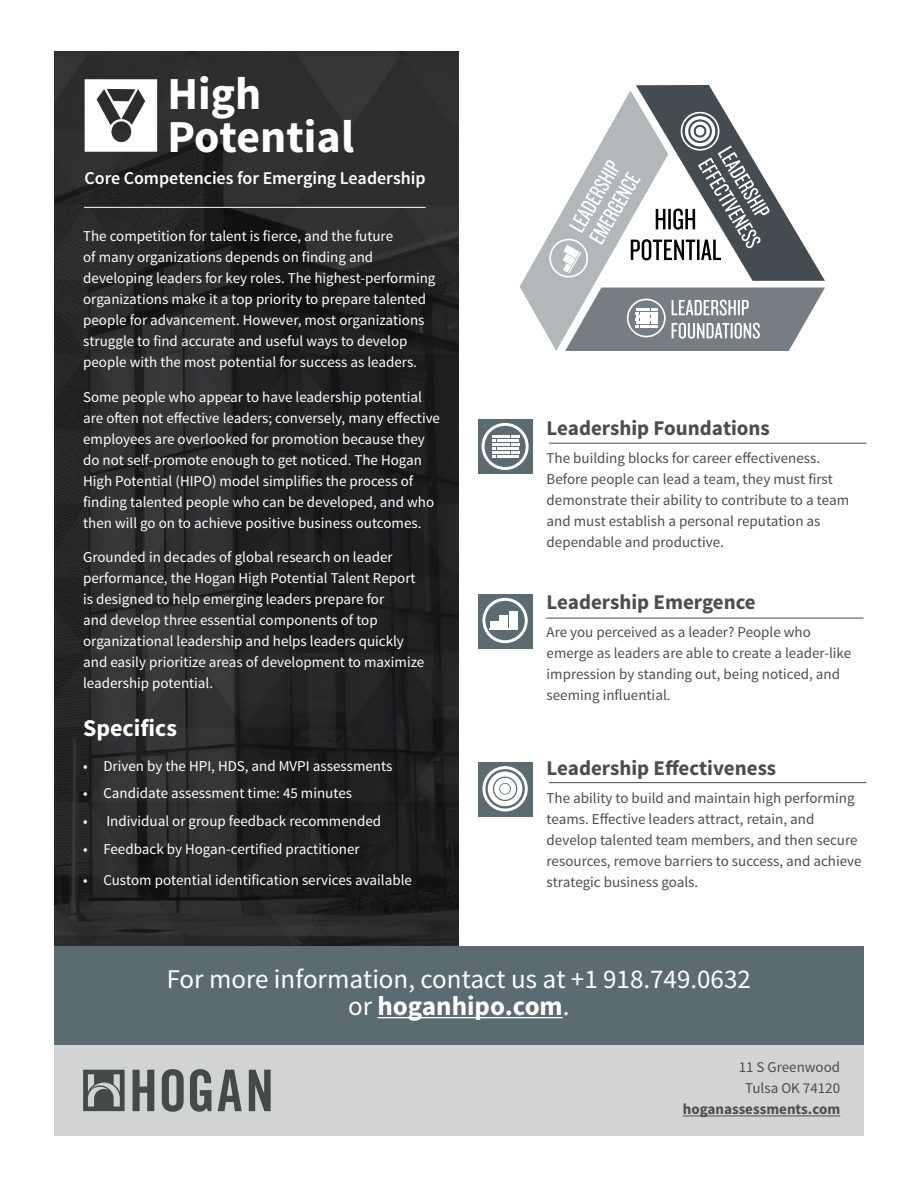
<style>
.page{position:relative;width:918px;height:1188px;background:#fff}
.page>*{position:absolute;margin:0;border:0;box-sizing:border-box;transform-origin:0 0}
.t1{font:700 45.75px/43.8px "Source Sans Pro";color:#fff}
.t2{font:27px/27px "Source Sans Pro";color:#fff;text-align:center}
.t3{font:700 24px "Source Sans Pro";color:#fff}
.t4{font:700 21px "Source Sans Pro";color:#4d4d4f}
.t5{font:600 18px "Source Sans Pro";color:#fff}
.t6{font:15px/21px "Source Sans Pro";color:#fff}
.t7{font:15px/21px "Source Sans Pro";color:#4d4d4f}
.t8{font:700 15px "Source Sans Pro";color:#4d4d4f}
.s1{font-weight:700}
</style>
<div class="page">
<img style="left:54px;top:52px;width:405px;height:895px">
<hr style="left:84px;top:207px;width:342px;height:1px;background:#fff">
<hr style="left:549px;top:443px;width:317px;height:1px;background:#4d4d4f">
<hr style="left:546px;top:618px;width:318px;height:1px;background:#4d4d4f">
<hr style="left:549px;top:782px;width:317px;height:1px;background:#4d4d4f">
<svg style="left:478px;top:419px;width:54px;height:55px;fill:#5a6b72"></svg>
<div style="left:482px;top:423px;width:47px;height:47px;border:3px solid #fff;border-radius:50%"></div>
<svg style="left:493px;top:435px;width:26px;height:23px"></svg>
<div style="left:478px;top:594px;width:54px;height:55px;background:#5a6b72"></div>
<div style="left:482px;top:598px;width:46px;height:45px;border:3px solid #fff;border-radius:50%"></div>
<div style="left:509px;top:611px;width:9px;height:17px;background:#fff"></div>
<div style="left:499px;top:616px;width:9px;height:12px;background:#fff"></div>
<div style="left:490px;top:622px;width:9px;height:6px;background:#fff"></div>
<svg style="left:490px;top:629px;width:28px;height:1px"></svg>
<div style="left:478px;top:762px;width:54px;height:55px;background:#5a6b72"></div>
<svg style="left:484px;top:768px;width:42px;height:42px"></svg>
<div style="left:482px;top:766px;width:46px;height:45px;border:3px solid #fff;border-radius:50%"></div>
<svg style="left:490px;top:774px;width:30px;height:30px"></svg>
<div style="left:488px;top:772px;width:34px;height:34px;border:5px solid #fff;border-radius:50%"></div>
<svg style="left:497px;top:780px;width:17px;height:17px"></svg>
<div style="left:494px;top:778px;width:22px;height:22px;border:5px solid #fff;border-radius:50%"></div>
<div style="left:500px;top:784px;width:10px;height:10px;background:#fff;border-radius:50%"></div>
<svg style="left:520px;top:85px;width:305px;height:266px"></svg>
<div style="left:54px;top:1045px;width:810px;height:91px;background:#d1d3d4"></div>
<svg style="left:83px;top:1070px;width:42px;height:41px"></svg>
<svg style="left:133px;top:1069px;width:138px;height:43px"></svg>
<hr style="left:683px;top:1116px;width:157px;height:1px;background:#4d4d4f">
<div style="left:54px;top:947px;width:810px;height:98px;background:#5a6b72"></div>
<hr style="left:378px;top:1017px;width:185px;height:1px;background:#fff">
<svg style="left:85px;top:79px;width:72px;height:73px"></svg>
<h1 class="t1" style="left:167px;top:73px;width:188px">High<br>Potential</h1>
<p class="t5" style="left:85px;top:167px;width:342px">Core Competencies for Emerging Leadership</p>
<p class="t6" style="left:83px;top:226px;width:354px">The competition for talent is fierce, and the future<br>of many organizations depends on finding and developing leaders for key roles. The highest-performing organizations make it a top priority to prepare talented people for advancement. However, most organizations struggle to find accurate and useful ways to develop people with the most potential for success as leaders.</p>
<p class="t6" style="left:83px;top:387px;width:358px">Some people who appear to have leadership potential are often not effective leaders; conversely, many effective employees are overlooked for promotion because they do not self-promote enough to get noticed. The Hogan High Potential (HIPO) model simplifies the process of finding talented people who can be developed, and who then will go on to achieve positive business outcomes.</p>
<p class="t6" style="left:83px;top:547px;width:343px">Grounded in decades of global research on leader performance, the Hogan High Potential Talent Report is designed to help emerging leaders prepare for<br>and develop three essential components of top organizational leadership and helps leaders quickly and easily prioritize areas of development to maximize leadership potential.</p>
<h3 class="t3" style="left:83px;top:713px;width:95px">Specifics</h3>
<p class="t6" style="left:83px;top:756px;width:311px">• Driven by the HPI, HDS, and MVPI assessments</p>
<p class="t6" style="left:83px;top:783px;width:270px">• Candidate assessment time: 45 minutes</p>
<p class="t6" style="left:83px;top:811px;width:299px">• Individual or group feedback recommended</p>
<p class="t6" style="left:83px;top:839px;width:278px">• Feedback by Hogan-certified practitioner</p>
<p class="t6" style="left:83px;top:870px;width:330px">• Custom potential identification services available</p>
<h3 class="t4" style="left:547px;top:414px;width:225px">Leadership Foundations</h3>
<p class="t7" style="left:547px;top:447px;width:304px">The building blocks for career effectiveness.<br>Before people can lead a team, they must first demonstrate their ability to contribute to a team and must establish a personal reputation as dependable and productive.</p>
<h3 class="t4" style="left:547px;top:588px;width:211px">Leadership Emergence</h3>
<p class="t7" style="left:547px;top:621px;width:306px">Are you perceived as a leader? People who emerge as leaders are able to create a leader-like impression by standing out, being noticed, and seeming influential.</p>
<h3 class="t4" style="left:547px;top:755px;width:231px">Leadership Effectiveness</h3>
<p class="t7" style="left:547px;top:788px;width:317px">The ability to build and maintain high performing teams. Effective leaders attract, retain, and develop talented team members, and then secure resources, remove barriers to success, and achieve strategic business goals.</p>
<h2 class="t2" style="left:167px;top:966px;width:586px">For more information, contact us at +1 918.749.0632 or <span class="s1">hoganhipo.com</span>.</h2>
<p class="t7" style="left:739px;top:1057px;width:103px;text-align:center">11 S Greenwood<br>Tulsa OK 74120</p>
<p class="t8" style="left:683px;top:1100px;width:159px">hoganassessments.com</p>
</div>
